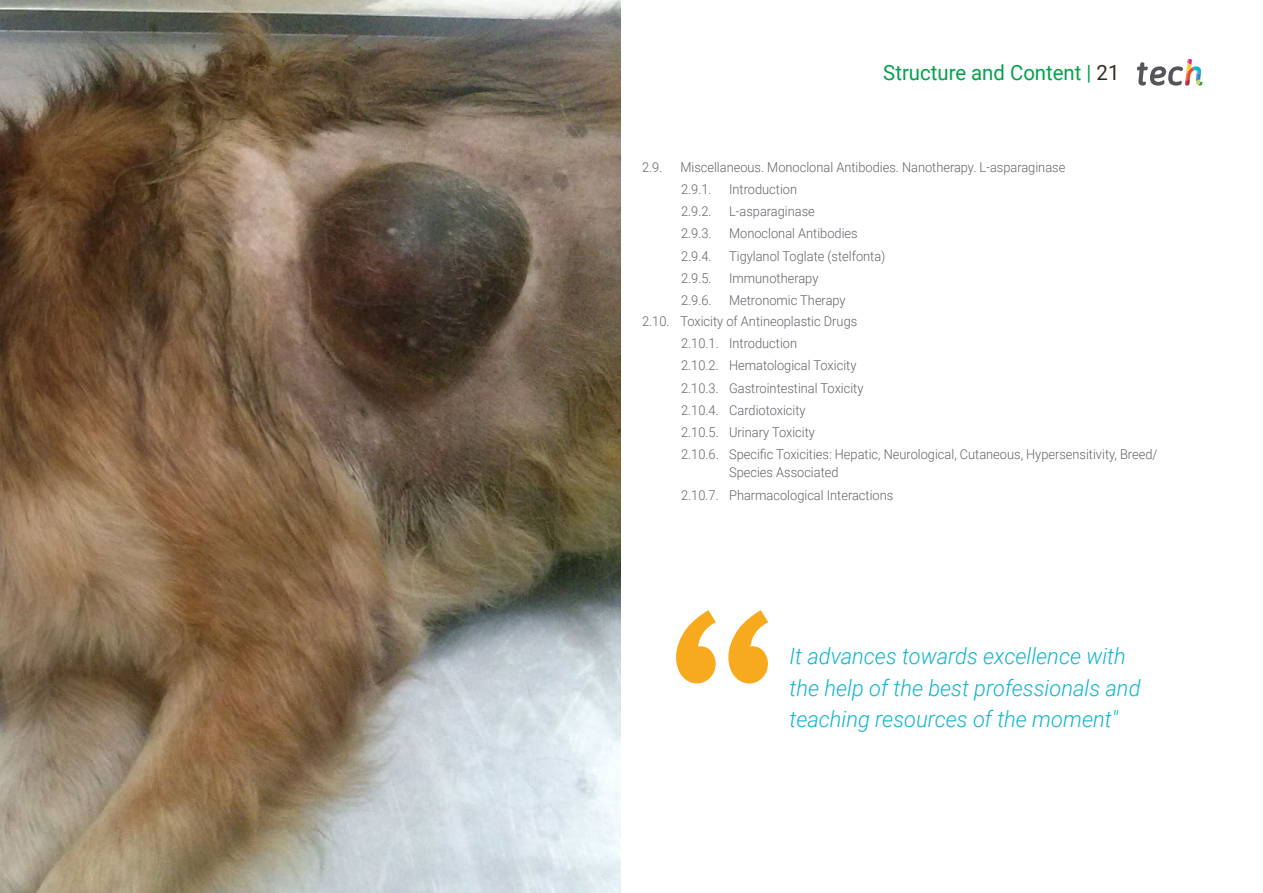
<style>
.page{position:relative;width:1263px;height:893px;background:#fff}
.page>*{position:absolute;margin:0;border:0;box-sizing:border-box;transform-origin:0 0}
.t1{font:italic 300 22.5px/31.5px "Roboto";color:#0fb6cf}
.t2{font:21px "Roboto";color:#04a14d}
.t3{font:300 13.5px/22.2px "Roboto";color:#61646a;scale:.95 1}
.s1{color:#312e20}
</style>
<div class="page">
<img style="left:0;top:0;width:621px;height:893px">
<svg style="left:676px;top:610px;width:92px;height:73px"></svg>
<svg style="left:1137px;top:59px;width:65px;height:27px"></svg>
<h2 class="t2" style="left:883px;top:57px;width:238px">Structure and Content | <span class="s1">21</span></h2>
<p class="t3" style="left:642px;top:155px;width:23px">2.9.</p>
<p class="t3" style="left:680px;top:155px;width:407px">Miscellaneous. Monoclonal Antibodies. Nanotherapy. L-asparaginase<br>2.9.1.</p>
<p class="t3" style="left:729px;top:178px;width:73px">Introduction</p>
<p class="t3" style="left:681px;top:200px;width:34px">2.9.2.</p>
<p class="t3" style="left:729px;top:200px;width:92px">L-asparaginase</p>
<p class="t3" style="left:681px;top:222px;width:34px">2.9.3.</p>
<p class="t3" style="left:729px;top:222px;width:137px">Monoclonal Antibodies</p>
<p class="t3" style="left:681px;top:244px;width:34px">2.9.4.</p>
<p class="t3" style="left:729px;top:244px;width:166px">Tigylanol Toglate (stelfonta)</p>
<p class="t3" style="left:681px;top:267px;width:34px">2.9.5.</p>
<p class="t3" style="left:729px;top:267px;width:95px">Immunotherapy</p>
<p class="t3" style="left:681px;top:289px;width:34px">2.9.6.</p>
<p class="t3" style="left:642px;top:290px;width:228px;line-height:20.7px;text-indent:87px">Metronomic Therapy<br>2.10. Toxicity of Antineoplastic Drugs</p>
<p class="t3" style="left:681px;top:332px;width:503px">2.10.1. Introduction<br>2.10.2. Hematological Toxicity<br>2.10.3. Gastrointestinal Toxicity<br>2.10.4. Cardiotoxicity<br>2.10.5. Urinary Toxicity<br>2.10.6. Specific Toxicities: Hepatic, Neurological, Cutaneous, Hypersensitivity, Breed/</p>
<p class="t3" style="left:681px;top:461px;width:225px;text-align:center">Species Associated<br>2.10.7. Pharmacological Interactions</p>
<h1 class="t1" style="left:789px;top:640px;width:353px">It advances towards excellence with the help of the best professionals and teaching resources of the moment"</h1>
</div>
